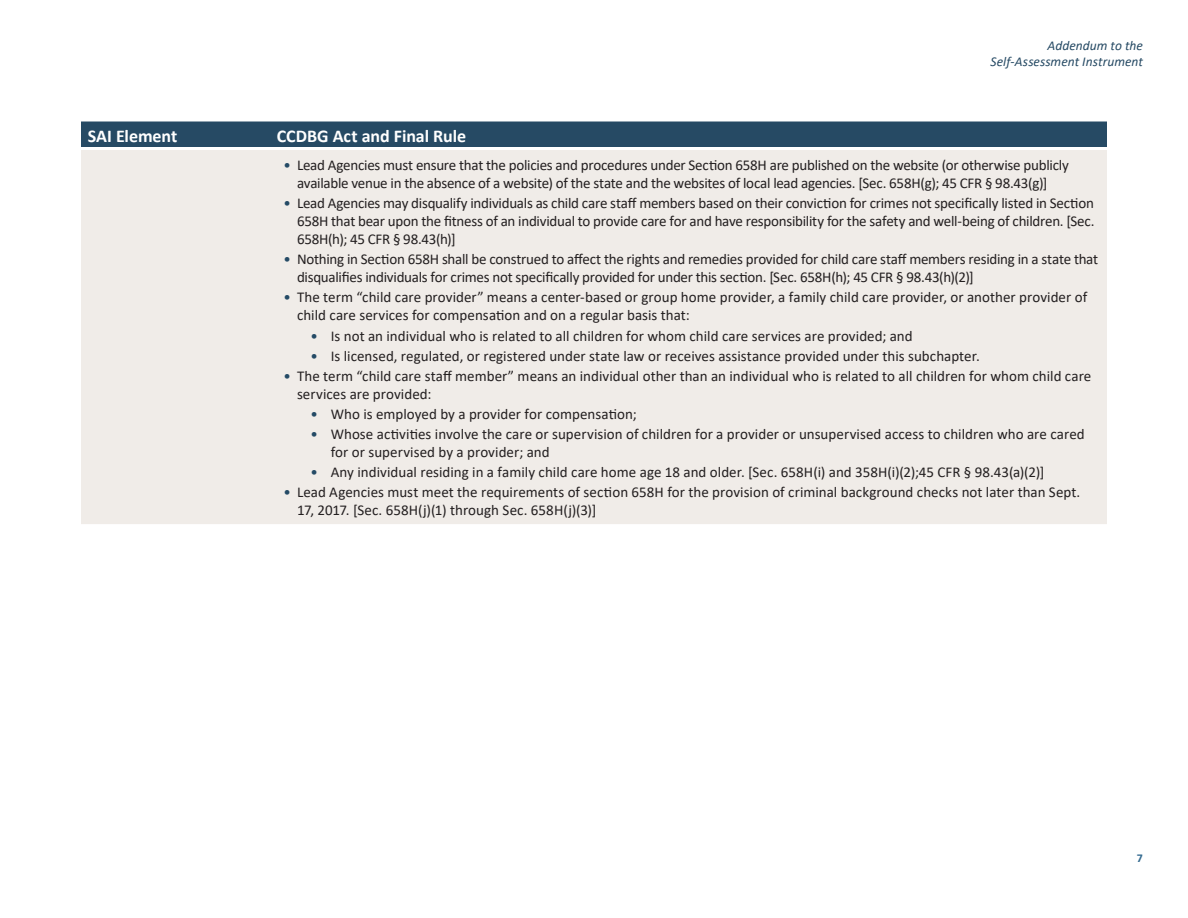
<style>
.page{position:relative;width:1188px;height:918px;background:#fff}
.page>*{position:absolute;margin:0;border:0;box-sizing:border-box;transform-origin:0 0}
.t1{font:700 18px "Calibri";color:#fff}
.t2{font:15px/18px "Calibri";color:#231f20}
.t3{font:15px/18px "Calibri";letter-spacing:-.02em;color:#231f20;text-align:center}
.t4{font:italic 13.5px/16.5px "Calibri";letter-spacing:.005em;color:#264a64;text-align:right}
.t5{font:700 12px "Calibri";color:#336a90}
.s1{color:#244a65}
</style>
<div class="page">
<div style="left:81px;top:122px;width:1026px;height:25px;background:#264a64"></div>
<div style="left:81px;top:150px;width:1026px;height:374px;background:#f0ece8"></div>
<p class="t4" style="left:991px;top:36px;width:154px">Addendum to the<br>Self-Assessment Instrument</p>
<p class="t1" style="left:88px;top:123px;width:91px">SAI Element</p>
<p class="t1" style="left:277px;top:123px;width:191px">CCDBG Act and Final Rule</p>
<p class="t3" style="left:284px;top:156px;width:787px"><span class="s1">•</span> Lead Agencies must ensure that the policies and procedures under Section 658H are published on the website (or otherwise publicly available venue in the absence of a website) of the state and the websites of local lead agencies. [Sec. 658H(g); 45 CFR § 98.43(g)]</p>
<p class="t2" style="left:297px;top:194px;width:799px;text-align:justify;text-indent:-14px"><span class="s1">•</span> Lead Agencies may disqualify individuals as child care staff members based on their conviction for crimes not specifically listed in Section 658H that bear upon the fitness of an individual to provide care for and have responsibility for the safety and well-being of children. [Sec.<br>658H(h); 45 CFR § 98.43(h)]</p>
<p class="t2" style="left:297px;top:250px;width:803px;text-indent:-14px"><span class="s1">•</span> Nothing in Section 658H shall be construed to affect the rights and remedies provided for child care staff members residing in a state that disqualifies individuals for crimes not specifically provided for under this section. [Sec. 658H(h); 45 CFR § 98.43(h)(2)]</p>
<p class="t2" style="left:297px;top:288px;width:792px;text-indent:-14px"><span class="s1">•</span> The term “child care provider” means a center-based or group home provider, a family child care provider, or another provider of child care services for compensation and on a regular basis that:</p>
<p class="t2" style="left:310px;top:326px;width:604px"><span class="s1">•</span> Is not an individual who is related to all children for whom child care services are provided; and</p>
<p class="t2" style="left:310px;top:346px;width:671px"><span class="s1">•</span> Is licensed, regulated, or registered under state law or receives assistance provided under this subchapter.</p>
<p class="t2" style="left:297px;top:366px;width:796px;text-indent:-14px"><span class="s1">•</span> The term “child care staff member” means an individual other than an individual who is related to all children for whom child care services are provided:</p>
<p class="t2" style="left:310px;top:405px;width:328px"><span class="s1">•</span> Who is employed by a provider for compensation;</p>
<p class="t2" style="left:331px;top:425px;width:756px;text-indent:-20px"><span class="s1">•</span> Whose activities involve the care or supervision of children for a provider or unsupervised access to children who are cared for or supervised by a provider; and</p>
<p class="t2" style="left:310px;top:463px;width:735px"><span class="s1">•</span> Any individual residing in a family child care home age 18 and older. [Sec. 658H(i) and 358H(i)(2);45 CFR § 98.43(a)(2)]</p>
<p class="t2" style="left:297px;top:483px;width:785px;text-indent:-14px"><span class="s1">•</span> Lead Agencies must meet the requirements of section 658H for the provision of criminal background checks not later than Sept.<br>17, 2017. [Sec. 658H(j)(1) through Sec. 658H(j)(3)]</p>
<p class="t5" style="left:1137px;top:850px;width:8px">7</p>
</div>
